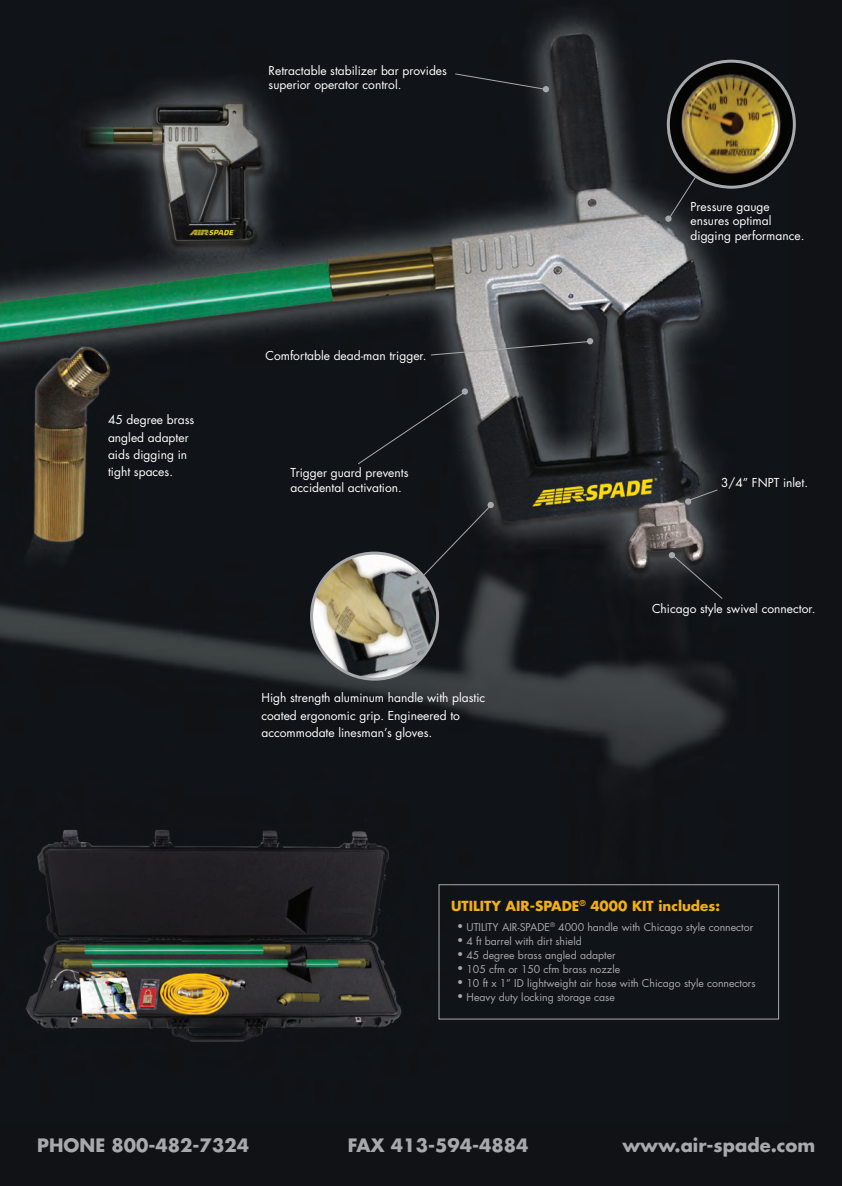
<style>
.page{position:relative;width:842px;height:1186px;background:#fff}
.page>*{position:absolute;margin:0;border:0;box-sizing:border-box;transform-origin:0 0}
.t1{font:700 18px "Futura";color:#a8a9ad}
.t2{font:700 13.5px "Futura";color:#f2b013}
.t3{font:12px/17.4px "Futura";color:#fff}
.t4{font:10.5px "Futura";color:#a8a9ad}
</style>
<div class="page">
<div style="left:0;top:0;width:842px;height:1185px;background:#101216"></div>
<img style="left:0;top:13px;width:788px;height:1029px">
<svg style="left:668px;top:155px;width:42px;height:65px"></svg>
<div style="left:665px;top:215px;width:6px;height:7px;background:#a8a9ad;border-radius:50%"></div>
<svg style="left:454px;top:73px;width:95px;height:19px"></svg>
<svg style="left:409px;top:504px;width:83px;height:86px"></svg>
<div style="left:487px;top:502px;width:7px;height:6px;background:#a8a9ad;border-radius:50%"></div>
<svg style="left:357px;top:388px;width:111px;height:77px"></svg>
<svg style="left:430px;top:338px;width:163px;height:18px"></svg>
<svg style="left:669px;top:552px;width:54px;height:47px"></svg>
<svg style="left:685px;top:489px;width:33px;height:15px"></svg>
<img style="left:668px;top:61px;width:126px;height:126px;border-radius:63px">
<div style="left:667px;top:60px;width:129px;height:129px;border:3px solid #a8a9ad;border-radius:50%"></div>
<img style="left:311px;top:553px;width:126px;height:126px;border-radius:63px">
<div style="left:310px;top:551px;width:129px;height:129px;border:3px solid #a8a9ad;border-radius:50%"></div>
<div style="left:439px;top:884px;width:340px;height:135px;border:1px solid #a8a9ad"></div>
<p class="t3" style="left:108px;top:411px;width:88px">45 degree brass angled adapter aids digging in tight spaces.</p>
<p class="t3" style="left:269px;top:63px;width:180px;line-height:14.4px">Retractable stabilizer bar provides superior operator control.</p>
<p class="t3" style="left:265px;top:347px;width:163px">Comfortable dead-man trigger.</p>
<p class="t3" style="left:291px;top:465px;width:119px;line-height:14.4px">Trigger guard prevents accidental activation.</p>
<p class="t3" style="left:261px;top:689px;width:225px">High strength aluminum handle with plastic coated ergonomic grip. Engineered to accommodate linesman’s gloves.</p>
<p class="t3" style="left:690px;top:199px;width:115px;line-height:14.4px">Pressure gauge ensures optimal digging performance.</p>
<p class="t3" style="left:721px;top:474px;width:88px">3/4” FNPT inlet.</p>
<p class="t3" style="left:652px;top:599px;width:165px">Chicago style swivel connector.</p>
<p class="t2" style="left:451px;top:896px;width:270px">UTILITY AIR-SPADE<sup>®</sup> 4000 KIT includes:</p>
<p class="t4" style="left:457px;top:919px;width:298px">• UTILITY AIR-SPADE<sup>®</sup> 4000 handle with Chicago style connector</p>
<p class="t4" style="left:457px;top:933px;width:126px">• 4 ft barrel with dirt shield</p>
<p class="t4" style="left:457px;top:948px;width:160px">• 45 degree brass angled adapter</p>
<p class="t4" style="left:457px;top:962px;width:165px">• 105 cfm or 150 cfm brass nozzle</p>
<p class="t4" style="left:457px;top:976px;width:300px">• 10 ft x 1” ID lightweight air hose with Chicago style connectors</p>
<p class="t4" style="left:457px;top:990px;width:159px">• Heavy duty locking storage case</p>
<p class="t1" style="left:37px;top:1132px;width:213px">PHONE 800-482-7324</p>
<p class="t1" style="left:348px;top:1132px;width:182px">FAX 413-594-4884</p>
<p class="t1" style="left:622px;top:1132px;width:194px">www.air-spade.com</p>
</div>
